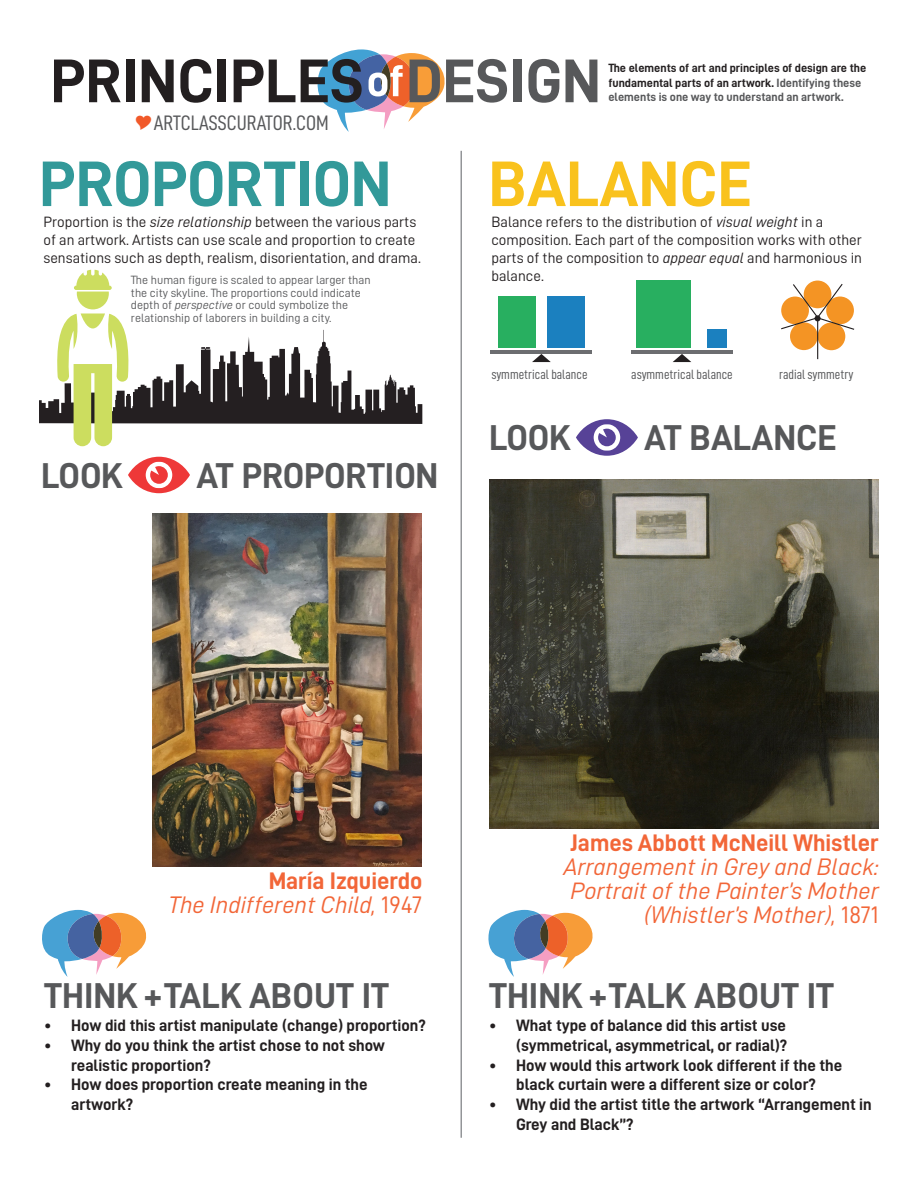
<style>
.page{position:relative;width:918px;height:1188px;background:#fff}
.page>*{position:absolute;margin:0;border:0;box-sizing:border-box;transform-origin:0 0}
.t1{font:64.5px "D DIN Bold";letter-spacing:-.01em;color:#329999}
.t2{font:64.5px "D DIN Bold";color:#f9c21d}
.t3{font:36px "D DIN Bold";color:#57585a}
.t4{font:24px/24px "D DIN Italic";color:#f26638;text-align:right}
.t5{font:24px "D DIN Bold";color:#f26638}
.t6{font:21px "D DIN Condensed";color:#57585a}
.t7{font:16.5px/19.8px "D DIN Bold";color:#231f20}
.t8{font:15px/18px "D DIN";color:#231f20}
.t9{font:13.5px "D DIN Condensed";color:#57585a}
.t10{font:12px/12.5px "D DIN";color:#57585a}
.t11{font:12px/14.4px "D DIN Bold";color:#231f20}
.s1{font-family:"D DIN Italic"}
.s2{color:#57585a}
.s3{font-family:"D DIN"}
.s4{font-family:"D DIN Bold"}
</style>
<div class="page">
<img style="left:152px;top:514px;width:270px;height:352px">
<hr style="left:460px;top:151px;width:2px;height:987px;background:#939598">
<img style="left:489px;top:480px;width:390px;height:348px">
<svg style="left:128px;top:457px;width:62px;height:36px"></svg>
<svg style="left:576px;top:419px;width:62px;height:37px"></svg>
<svg style="left:42px;top:910px;width:105px;height:67px"></svg>
<svg style="left:488px;top:910px;width:105px;height:67px"></svg>
<svg style="left:54px;top:60px;width:67px;height:42px"></svg>
<div style="left:126px;top:60px;width:8px;height:42px;background:#231f20"></div>
<svg style="left:142px;top:60px;width:32px;height:42px"></svg>
<svg style="left:180px;top:59px;width:31px;height:44px"></svg>
<div style="left:218px;top:60px;width:8px;height:42px;background:#231f20"></div>
<svg style="left:234px;top:60px;width:61px;height:42px"></svg>
<svg style="left:301px;top:49px;width:206px;height:82px"></svg>
<div style="left:513px;top:60px;width:8px;height:42px;background:#57585a"></div>
<svg style="left:528px;top:59px;width:31px;height:44px"></svg>
<svg style="left:566px;top:60px;width:31px;height:42px"></svg>
<svg style="left:39px;top:270px;width:383px;height:176px"></svg>
<div style="left:498px;top:296px;width:38px;height:52px;background:#28af60"></div>
<div style="left:548px;top:296px;width:37px;height:52px;background:#1b80bf"></div>
<div style="left:636px;top:280px;width:55px;height:68px;background:#28af60"></div>
<div style="left:707px;top:329px;width:19px;height:19px;background:#1b80bf"></div>
<hr style="left:491px;top:350px;width:101px;height:4px;background:#6c6d70">
<svg style="left:532px;top:354px;width:19px;height:8px"></svg>
<hr style="left:631px;top:350px;width:102px;height:4px;background:#6c6d70">
<svg style="left:673px;top:354px;width:18px;height:8px"></svg>
<div style="left:804px;top:281px;width:27px;height:27px;background:#f49424;border-radius:50%"></div>
<div style="left:790px;top:322px;width:28px;height:28px;background:#f49424;border-radius:50%"></div>
<div style="left:818px;top:322px;width:27px;height:28px;background:#f49424;border-radius:50%"></div>
<hr style="left:817px;top:318px;width:1px;height:41px;background:#231f20">
<svg style="left:781px;top:283px;width:74px;height:48px"></svg>
<p class="t6" style="left:154px;top:111px;width:176px">ARTCLASSCURATOR.COM</p>
<p class="t1" style="left:39px;top:148px;width:354px">PROPORTION</p>
<p class="t8" style="left:44px;top:213px;width:379px">Proportion is the <span class="s1">size relationship</span> between the various parts of an artwork. Artists can use scale and proportion to create sensations such as depth, realism, disorientation, and drama.</p>
<p class="t10" style="left:131px;top:274px;width:241px">The human figure is scaled to appear larger than the city skyline. The proportions could indicate depth of <span class="s1">perspective</span> or could symbolize the relationship of laborers in building a city.</p>
<p class="t3" style="left:41px;top:455px;width:84px">LOOK</p>
<p class="t3" style="left:196px;top:455px;width:244px">AT PROPORTION</p>
<p class="t11" style="left:608px;top:61px;width:259px">The elements of art and principles of design are the fundamental parts of an artwork. <span class="s2">Identifying these elements is one way to understand an artwork.</span></p>
<p class="t2" style="left:488px;top:148px;width:265px">BALANCE</p>
<p class="t8" style="left:491px;top:213px;width:372px">Balance refers to the distribution of <span class="s1">visual weight</span> in a composition. Each part of the composition works with other parts of the composition to <span class="s1">appear equal</span> and harmonious in balance.</p>
<p class="t9" style="left:491px;top:367px;width:98px">symmetrical balance</p>
<p class="t9" style="left:631px;top:367px;width:103px">asymmetrical balance</p>
<p class="t9" style="left:779px;top:367px;width:76px">radial symmetry</p>
<p class="t3" style="left:489px;top:418px;width:84px">LOOK</p>
<p class="t3" style="left:644px;top:418px;width:194px">AT BALANCE</p>
<p class="t5" style="left:269px;top:868px;width:155px">María Izquierdo</p>
<p class="t4" style="left:168px;top:893px;width:255px">The Indifferent Child, <span class="s3">1947</span></p>
<p class="t3" style="left:44px;top:976px;width:346px">THINK + TALK ABOUT IT</p>
<p class="t7" style="left:44px;top:1015px;width:383px">• How did this artist manipulate (change) proportion?</p>
<p class="t7" style="left:71px;top:1035px;width:315px;text-indent:-27px">• Why do you think the artist chose to not show realistic proportion?</p>
<p class="t7" style="left:71px;top:1075px;width:298px;text-indent:-27px">• How does proportion create meaning in the artwork?</p>
<p class="t4" style="left:564px;top:831px;width:317px"><span class="s4">James Abbott McNeill Whistler<br></span>Arrangement in Grey and Black:<br>Portrait of the Painter’s Mother (Whistler’s Mother), <span class="s3">1871</span></p>
<p class="t3" style="left:489px;top:976px;width:346px">THINK + TALK ABOUT IT</p>
<p class="t7" style="left:489px;top:1015px;width:300px;text-align:right">• What type of balance did this artist use (symmetrical, asymmetrical, or radial)?</p>
<p class="t7" style="left:489px;top:1055px;width:355px;text-align:center">• How would this artwork look different if the the black curtain were a different size or color?</p>
<p class="t7" style="left:516px;top:1094px;width:357px;text-indent:-27px">• Why did the artist title the artwork “Arrangement in<br>Grey and Black”?</p>
</div>
